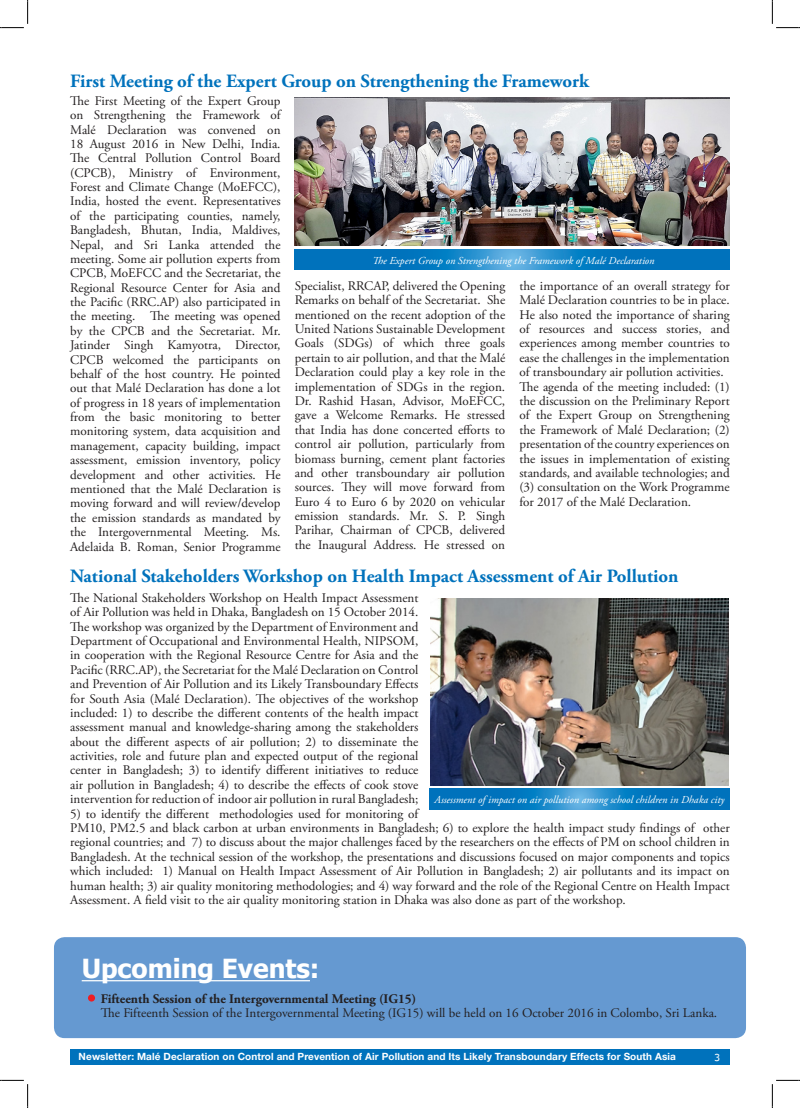
<style>
.page{position:relative;width:800px;height:1108px;background:#fff}
.page>*{position:absolute;margin:0;border:0;box-sizing:border-box;transform-origin:0 0}
._01_Heading{font:700 26.25px "Tahoma";color:#fff}
._02_Sub_heading{font:700 18.75px "Adobe Garamond Pro";color:#0072bc}
.t1{font:15px "PSL Sirintr Bold";color:#fff}
.Body{font:13.12px/14.4px "Adobe Garamond Pro";color:#231f20;text-align:justify}
.Body-2{font:700 13.12px "Adobe Garamond Pro";color:#231f20}
.Description{font:italic 10.62px "Adobe Garamond Pro";color:#fff}
.t2{font:700 10px "Helvetica Neue";letter-spacing:.01em;color:#fff}
</style>
<div class="page">
<div style="left:70px;top:1048px;width:659px;height:16px;background:#0072bc"></div>
<img style="left:295px;top:98px;width:434px;height:148px">
<svg style="left:295px;top:249px;width:434px;height:21px;background:#107fc4"></svg>
<svg style="left:429px;top:788px;width:300px;height:21px;background:#107ec3"></svg>
<img style="left:430px;top:598px;width:298px;height:187px">
<div style="left:54px;top:937px;width:691px;height:101px;background:#6599d1;border-radius:11px"></div>
<hr style="left:82px;top:980px;width:228px;height:1px;background:#fff">
<div style="left:88px;top:994px;width:7px;height:7px;background:#ee1d23;border-radius:50%"></div>
<svg style="left:1px;top:1079px;width:23px;height:1px"></svg>
<svg style="left:776px;top:1079px;width:22px;height:1px"></svg>
<svg style="left:0;top:0;width:28px;height:28px"></svg>
<svg style="left:0;top:1080px;width:28px;height:28px"></svg>
<svg style="left:771px;top:0;width:28px;height:28px"></svg>
<svg style="left:771px;top:1080px;width:28px;height:28px"></svg>
<p class="_02_Sub_heading" style="left:70px;top:70px;width:520px">First Meeting of the Expert Group on Strengthening the Framework</p>
<p class="Body" style="left:70px;top:94px;width:212px">The First Meeting of the Expert Group on Strengthening the Framework of Malé Declaration was convened on 18 August 2016 in New Delhi, India.<br>The Central Pollution Control Board (CPCB), Ministry of Environment, Forest and Climate Change (MoEFCC), India, hosted the event. Representatives of the participating counties, namely, Bangladesh, Bhutan, India, Maldives, Nepal, and Sri Lanka attended the meeting. Some air pollution experts from CPCB, MoEFCC and the Secretariat, the Regional Resource Center for Asia and the Pacific (RRC.AP) also participated in the meeting. The meeting was opened by the CPCB and the Secretariat. Mr.<br>Jatinder Singh Kamyotra, Director, CPCB welcomed the participants on behalf of the host country. He pointed out that Malé Declaration has done a lot of progress in 18 years of implementation from the basic monitoring to better monitoring system, data acquisition and management, capacity building, impact assessment, emission inventory, policy development and other activities. He mentioned that the Malé Declaration is moving forward and will review/develop the emission standards as mandated by the Intergovernmental Meeting. Ms.<br>Adelaida B. Roman, Senior Programme</p>
<p class="Description" style="left:372px;top:254px;width:283px">The Expert Group on Strengthening the Framework of Malé Declaration</p>
<p class="Body" style="left:295px;top:279px;width:212px">Specialist, RRCAP, delivered the Opening Remarks on behalf of the Secretariat. She mentioned on the recent adoption of the United Nations Sustainable Development Goals (SDGs) of which three goals pertain to air pollution, and that the Malé Declaration could play a key role in the implementation of SDGs in the region.<br>Dr. Rashid Hasan, Advisor, MoEFCC, gave a Welcome Remarks. He stressed that India has done concerted efforts to control air pollution, particularly from biomass burning, cement plant factories and other transboundary air pollution sources. They will move forward from Euro 4 to Euro 6 by 2020 on vehicular emission standards. Mr. S. P. Singh Parihar, Chairman of CPCB, delivered the Inaugural Address. He stressed on</p>
<p class="Body" style="left:519px;top:279px;width:212px">the importance of an overall strategy for Malé Declaration countries to be in place.<br>He also noted the importance of sharing of resources and success stories, and experiences among member countries to ease the challenges in the implementation of transboundary air pollution activities.</p>
<p class="Body" style="left:519px;top:380px;width:212px">The agenda of the meeting included: (1) the discussion on the Preliminary Report of the Expert Group on Strengthening the Framework of Malé Declaration; (2) presentation of the country experiences on the issues in implementation of existing standards, and available technologies; and (3) consultation on the Work Programme for 2017 of the Malé Declaration.</p>
<p class="_02_Sub_heading" style="left:70px;top:565px;width:609px">National Stakeholders Workshop on Health Impact Assessment of Air Pollution</p>
<p class="Body" style="left:70px;top:591px;width:350px">The National Stakeholders Workshop on Health Impact Assessment of Air Pollution was held in Dhaka, Bangladesh on 15 October 2014.<br>The workshop was organized by the Department of Environment and Department of Occupational and Environmental Health, NIPSOM, in cooperation with the Regional Resource Centre for Asia and the Pacific (RRC.AP), the Secretariat for the Malé Declaration on Control and Prevention of Air Pollution and its Likely Transboundary Effects for South Asia (Malé Declaration). The objectives of the workshop included: 1) to describe the different contents of the health impact assessment manual and knowledge-sharing among the stakeholders about the different aspects of air pollution; 2) to disseminate the activities, role and future plan and expected output of the regional center in Bangladesh; 3) to identify different initiatives to reduce air pollution in Bangladesh; 4) to describe the effects of cook stove intervention for reduction of indoor air pollution in rural Bangladesh;</p>
<p class="Body" style="left:70px;top:806px;width:661px;text-align:left">5) to identify the different methodologies used for monitoring of<br>PM10, PM2.5 and black carbon at urban environments in Bangladesh; 6) to explore the health impact study findings of other regional countries; and 7) to discuss about the major challenges faced by the researchers on the effects of PM on school children in Bangladesh. At the technical session of the workshop, the presentations and discussions focused on major components and topics which included: 1) Manual on Health Impact Assessment of Air Pollution in Bangladesh; 2) air pollutants and its impact on human health; 3) air quality monitoring methodologies; and 4) way forward and the role of the Regional Centre on Health Impact Assessment. A field visit to the air quality monitoring station in Dhaka was also done as part of the workshop.</p>
<p class="Description" style="left:434px;top:793px;width:291px">Assessment of impact on air pollution among school children in Dhaka city</p>
<p class="_01_Heading" style="left:82px;top:950px;width:239px">Upcoming Events:</p>
<p class="Body-2" style="left:101px;top:991px;width:317px">Fifteenth Session of the Intergovernmental Meeting (IG15)</p>
<p class="Body" style="left:101px;top:1006px;width:617px">The Fifteenth Session of the Intergovernmental Meeting (IG15) will be held on 16 October 2016 in Colombo, Sri Lanka.</p>
<p class="t2" style="left:79px;top:1050px;width:598px">Newsletter: Malé Declaration on Control and Prevention of Air Pollution and Its Likely Transboundary Effects for South Asia</p>
<p class="t1" style="left:714px;top:1049px;width:7px">3</p>
</div>
